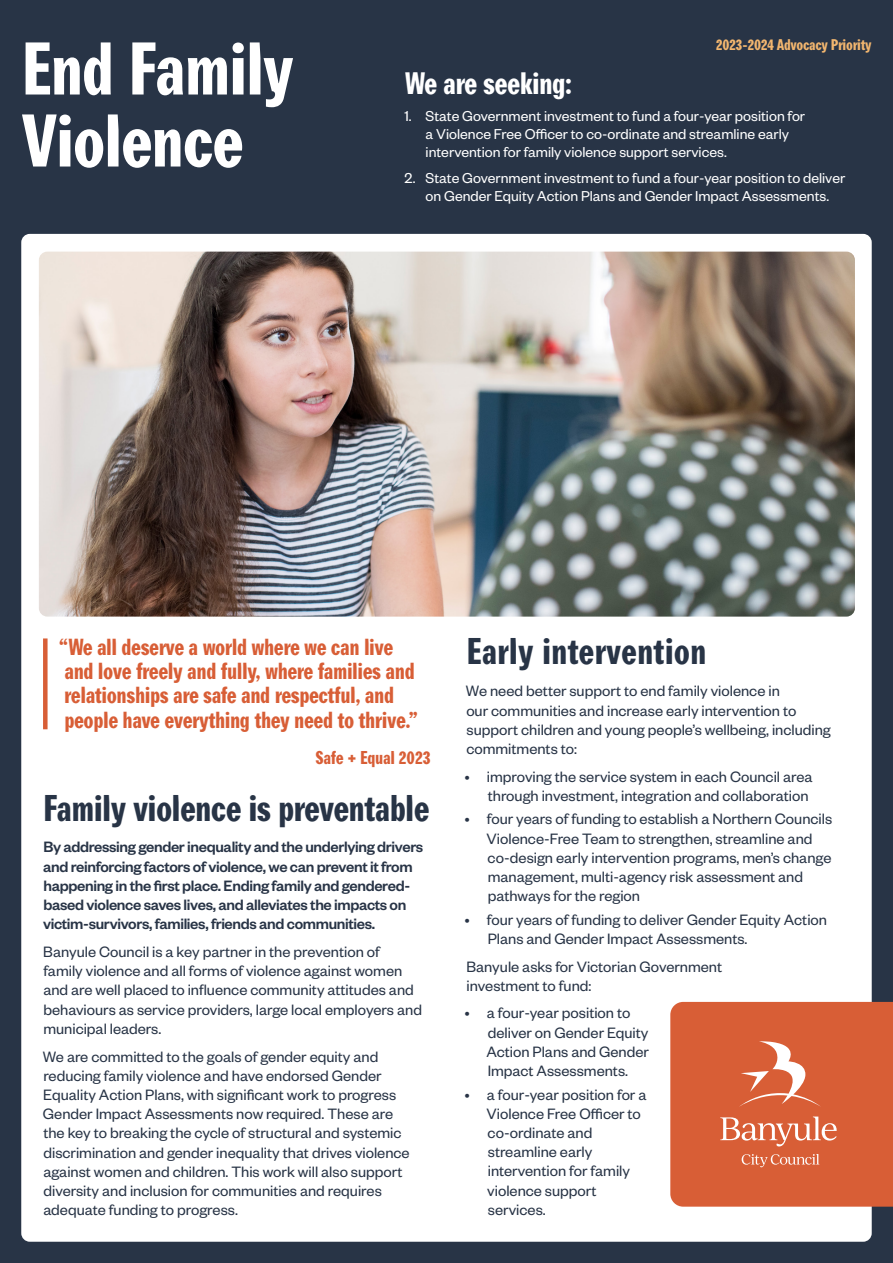
<style>
.page{position:relative;width:893px;height:1263px;background:#283446}
.page>*{position:absolute;margin:0;border:0;box-sizing:border-box;transform-origin:0 0}
.t1{font:72px/72px "Agipo Bold Cond";letter-spacing:-.02em;color:#fff}
.t2{font:36px "Agipo Bold Cond";letter-spacing:-.02em;color:#283446}
.t3{font:36px "Agipo Bold Cond";color:#283446}
.t4{font:30px "Agipo Bold Cond";letter-spacing:-.02em;color:#fff}
.t5{font:22.5px/24.5px "Agipo Bold Cond";letter-spacing:-.02em;color:#d85e36}
.t6{font:18px "Agipo Bold Cond";letter-spacing:-.02em;color:#d85e36}
.t7{font:16.5px/19.2px "Founders Grotesk";color:#283446}
.t8{font:500 16.5px/19.2px "Founders Grotesk";letter-spacing:-.02em;color:#283446}
.t9{font:15.75px/18px "Founders Grotesk";color:#fff}
.t10{font:15px "Agipo Bold Cond";letter-spacing:-.02em;color:#f2b66f}
</style>
<div class="page">
<div style="left:21px;top:234px;width:851px;height:1008px;background:#fff;border-radius:9px"></div>
<div style="left:670px;top:1002px;width:223px;height:205px;background:#d85e36"></div>
<svg style="left:720px;top:1116px;width:117px;height:30px;background:#e08263"></svg>
<svg style="left:742px;top:1154px;width:77px;height:13px"></svg>
<svg style="left:739px;top:1041px;width:82px;height:66px"></svg>
<div style="left:43px;top:638px;width:5px;height:91px;background:#d85e36"></div>
<img style="left:39px;top:252px;width:816px;height:365px">
<p class="t1" style="left:21px;top:27px;width:274px">End Family<br>Violence</p>
<p class="t10" style="left:716px;top:33px;width:158px">2023-2024 Advocacy Priority</p>
<p class="t4" style="left:404px;top:60px;width:169px">We are seeking:</p>
<p class="t9" style="left:426px;top:106px;width:381px;text-indent:-21px">1. State Government investment to fund a four-year position for a Violence Free Officer to co-ordinate and streamline early intervention for family violence support services.</p>
<p class="t9" style="left:404px;top:168px;width:442px;text-align:center">2. State Government investment to fund a four-year position to deliver on Gender Equity Action Plans and Gender Impact Assessments.</p>
<p class="t5" style="left:59px;top:633px;width:361px">“We all deserve a world where we can live and love freely and fully, where families and relationships are safe and respectful, and people have everything they need to thrive.”</p>
<p class="t6" style="left:316px;top:744px;width:117px">Safe + Equal 2023</p>
<p class="t2" style="left:43px;top:780px;width:388px">Family violence is preventable</p>
<p class="t8" style="left:43px;top:837px;width:382px">By addressing gender inequality and the underlying drivers and reinforcing factors of violence, we can prevent it from happening in the first place. Ending family and gendered&shy;based violence saves lives, and alleviates the impacts on victim-survivors, families, friends and communities.</p>
<p class="t7" style="left:43px;top:941px;width:380px">Banyule Council is a key partner in the prevention of family violence and all forms of violence against women and are well placed to influence community attitudes and behaviours as service providers, large local employers and municipal leaders.</p>
<p class="t7" style="left:43px;top:1046px;width:368px">We are committed to the goals of gender equity and reducing family violence and have endorsed Gender Equality Action Plans, with significant work to progress Gender Impact Assessments now required. These are the key to breaking the cycle of structural and systemic discrimination and gender inequality that drives violence against women and children. This work will also support diversity and inclusion for communities and requires adequate funding to progress.</p>
<p class="t3" style="left:466px;top:624px;width:242px">Early intervention</p>
<p class="t7" style="left:466px;top:681px;width:366px">We need better support to end family violence in<br>our communities and increase early intervention to support children and young people’s wellbeing, including commitments to:</p>
<p class="t7" style="left:464px;top:766px;width:350px;text-align:right">• improving the service system in each Council area through investment, integration and collaboration</p>
<p class="t7" style="left:487px;top:809px;width:347px;text-indent:-22px">• four years of funding to establish a Northern Councils Violence-Free Team to strengthen, streamline and co-design early intervention programs, men’s change management, multi-agency risk assessment and pathways for the region</p>
<p class="t7" style="left:488px;top:909px;width:341px;text-indent:-23px">• four years of funding to deliver Gender Equity Action<br>Plans and Gender Impact Assessments.</p>
<p class="t7" style="left:466px;top:956px;width:257px">Banyule asks for Victorian Government investment to fund:</p>
<p class="t7" style="left:486px;top:1003px;width:164px;text-indent:-22px">• a four-year position to deliver on Gender Equity<br>Action Plans and Gender<br>Impact Assessments.</p>
<p class="t7" style="left:487px;top:1084px;width:161px;text-indent:-22px">• a four-year position for a<br>Violence Free Officer to co-ordinate and streamline early intervention for family violence support services.</p>
</div>
